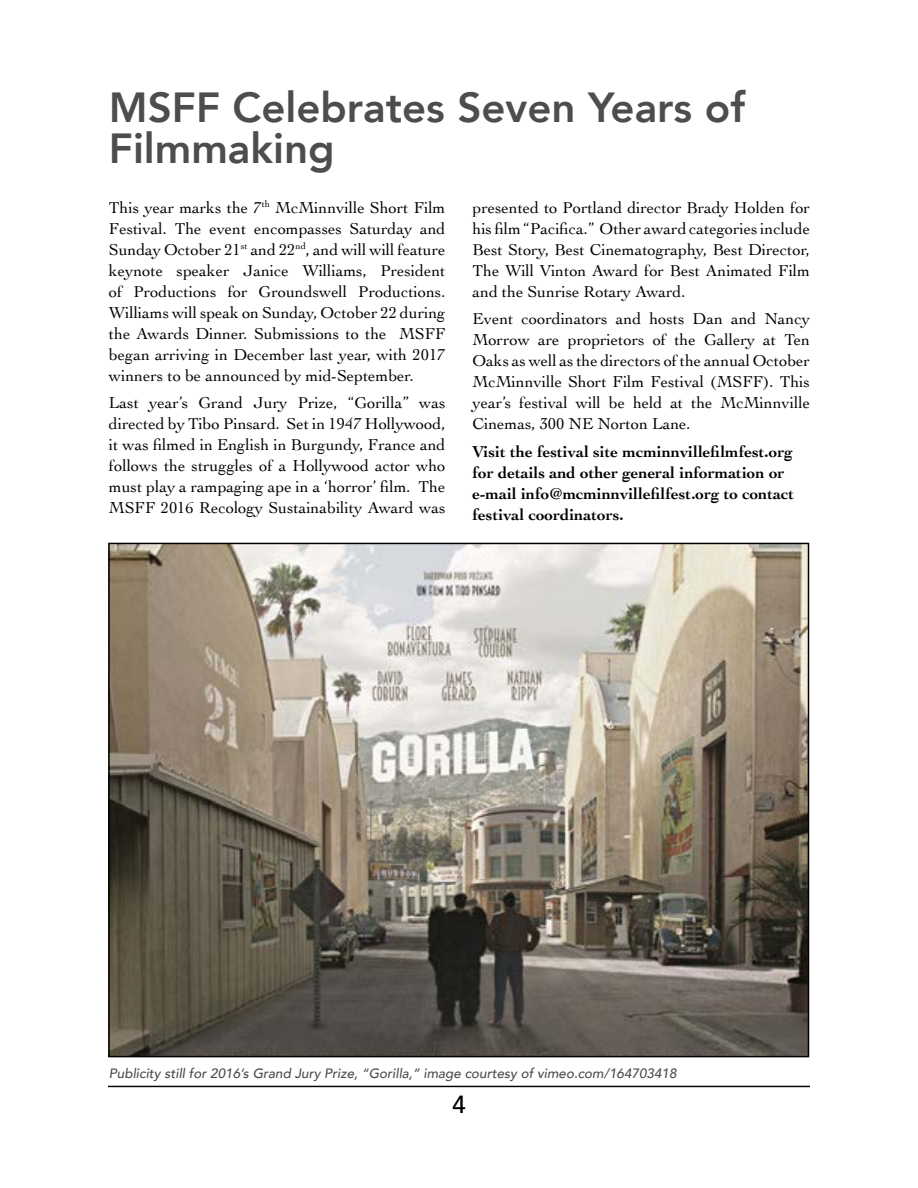
<style>
.page{position:relative;width:918px;height:1188px;background:#fff}
.page>*{position:absolute;margin:0;border:0;box-sizing:border-box;transform-origin:0 0}
.t1{font:800 42px/40.5px "Avenir";color:#4d4d4f}
.t2{font:500 24.75px "Avenir";color:#000}
.t3{font:16.5px/21px "Cochin";color:#000;text-align:justify}
.t4{font:700 16.5px/21px "Cochin";color:#000}
.t5{font:italic 500 13.5px "Avenir";color:#4d4d4f}
</style>
<div class="page">
<hr style="left:108px;top:1086px;width:702px;height:1px;background:#000">
<img style="left:111px;top:546px;width:695px;height:508px">
<div style="left:108px;top:543px;width:701px;height:514px;border:2px solid #000"></div>
<h1 class="t1" style="left:109px;top:87px;width:638px">MSFF Celebrates Seven Years of<br>Filmmaking</h1>
<p class="t3" style="left:109px;top:196px;width:338px">This year marks the 7<sup>th</sup> McMinnville Short Film Festival. The event encompasses Saturday and Sunday October 21<sup>st</sup> and 22<sup>nd</sup>, and will will feature keynote speaker Janice Williams, President of Productions for Groundswell Productions.<br>Williams will speak on Sunday, October 22 during the Awards Dinner. Submissions to the MSFF began arriving in December last year, with 2017 winners to be announced by mid-September.</p>
<p class="t3" style="left:109px;top:392px;width:338px">Last year’s Grand Jury Prize, “Gorilla” was directed by Tibo Pinsard. Set in 1947 Hollywood, it was filmed in English in Burgundy, France and follows the struggles of a Hollywood actor who must play a rampaging ape in a ‘horror’ film. The MSFF 2016 Recology Sustainability Award was</p>
<p class="t3" style="left:473px;top:196px;width:339px">presented to Portland director Brady Holden for his film “Pacifica.” Other award categories include Best Story, Best Cinematography, Best Director, The Will Vinton Award for Best Animated Film and the Sunrise Rotary Award.</p>
<p class="t3" style="left:473px;top:308px;width:339px">Event coordinators and hosts Dan and Nancy Morrow are proprietors of the Gallery at Ten Oaks as well as the directors of the annual October McMinnville Short Film Festival (MSFF). This year’s festival will be held at the McMinnville Cinemas, 300 NE Norton Lane.</p>
<p class="t4" style="left:473px;top:441px;width:323px">Visit the festival site mcminnvillefilmfest.org for details and other general information or e-mail info@mcminnvillefilfest.org to contact festival coordinators.</p>
<p class="t5" style="left:109px;top:1066px;width:569px">Publicity still for 2016’s Grand Jury Prize, “Gorilla,” image courtesy of vimeo.com/164703418</p>
<h2 class="t2" style="left:452px;top:1083px;width:15px">4</h2>
</div>
